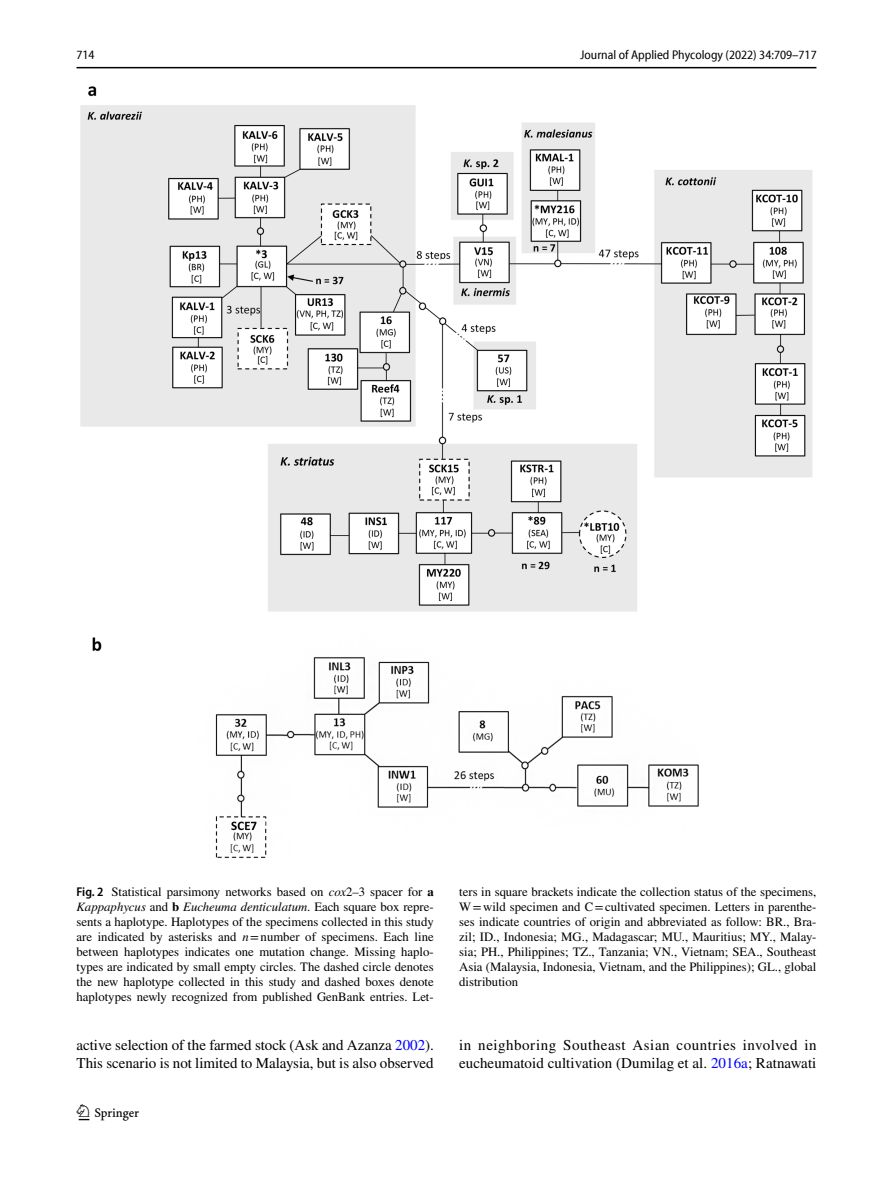
<style>
.page{position:relative;width:893px;height:1187px;background:#fff}
.page>*{position:absolute;margin:0;border:0;box-sizing:border-box;transform-origin:0 0}
.t1{font:22.5px "Springnew Regular 2";color:#000}
.t2{font:15px/18.8px "STIX";letter-spacing:.005em;color:#000}
.t3{font:12.75px/15px "STIX";color:#000;text-align:justify}
.t4{font:semi-condensed 12.75px "Myriad Pro Unic";color:#000}
.s1{font-family:"Myriad Pro";font-weight:600;font-stretch:semi-condensed}
.s2{font-style:italic}
.s3{font-weight:700}
.s4{color:#00f}
</style>
<div class="page">
<hr style="left:77px;top:67px;width:739px;height:1px;background:#000">
<img style="left:81px;top:87px;width:731px;height:771px">
<p class="t4" style="left:77px;top:50px;width:20px">714</p>
<p class="t4" style="left:580px;top:50px;width:238px">Journal of Applied Phycology (2022) 34:709–717</p>
<p class="t3" style="left:77px;top:884px;width:359px"><span class="s1">Fig. 2</span> Statistical parsimony networks based on <span class="s2">cox</span>2–3 spacer for <span class="s3">a </span><span class="s2">Kappaphycus</span> and <span class="s3">b</span> <span class="s2">Eucheuma denticulatum</span>. Each square box repre&shy;sents a haplotype. Haplotypes of the specimens collected in this study are indicated by asterisks and <span class="s2">n</span>=number of specimens. Each line between haplotypes indicates one mutation change. Missing haplo&shy;types are indicated by small empty circles. The dashed circle denotes the new haplotype collected in this study and dashed boxes denote haplotypes newly recognized from published GenBank entries. Let-</p>
<p class="t3" style="left:459px;top:884px;width:359px">ters in square brackets indicate the collection status of the specimens, W=wild specimen and C=cultivated specimen. Letters in parenthe&shy;ses indicate countries of origin and abbreviated as follow: BR., Bra&shy;zil; ID., Indonesia; MG., Madagascar; MU., Mauritius; MY., Malay&shy;sia; PH., Philippines; TZ., Tanzania; VN., Vietnam; SEA., Southeast Asia (Malaysia, Indonesia, Vietnam, and the Philippines); GL., global distribution</p>
<p class="t2" style="left:77px;top:1036px;width:359px">active selection of the farmed stock (Ask and Azanza <span class="s4">2002</span>).<br>This scenario is not limited to Malaysia, but is also observed</p>
<p class="t2" style="left:459px;top:1036px;width:359px">in neighboring Southeast Asian countries involved in eucheumatoid cultivation (Dumilag et al. <span class="s4">2016a</span>; Ratnawati</p>
<h1 class="t1" style="left:79px;top:1104px;width:62px">1 3</h1>
</div>
